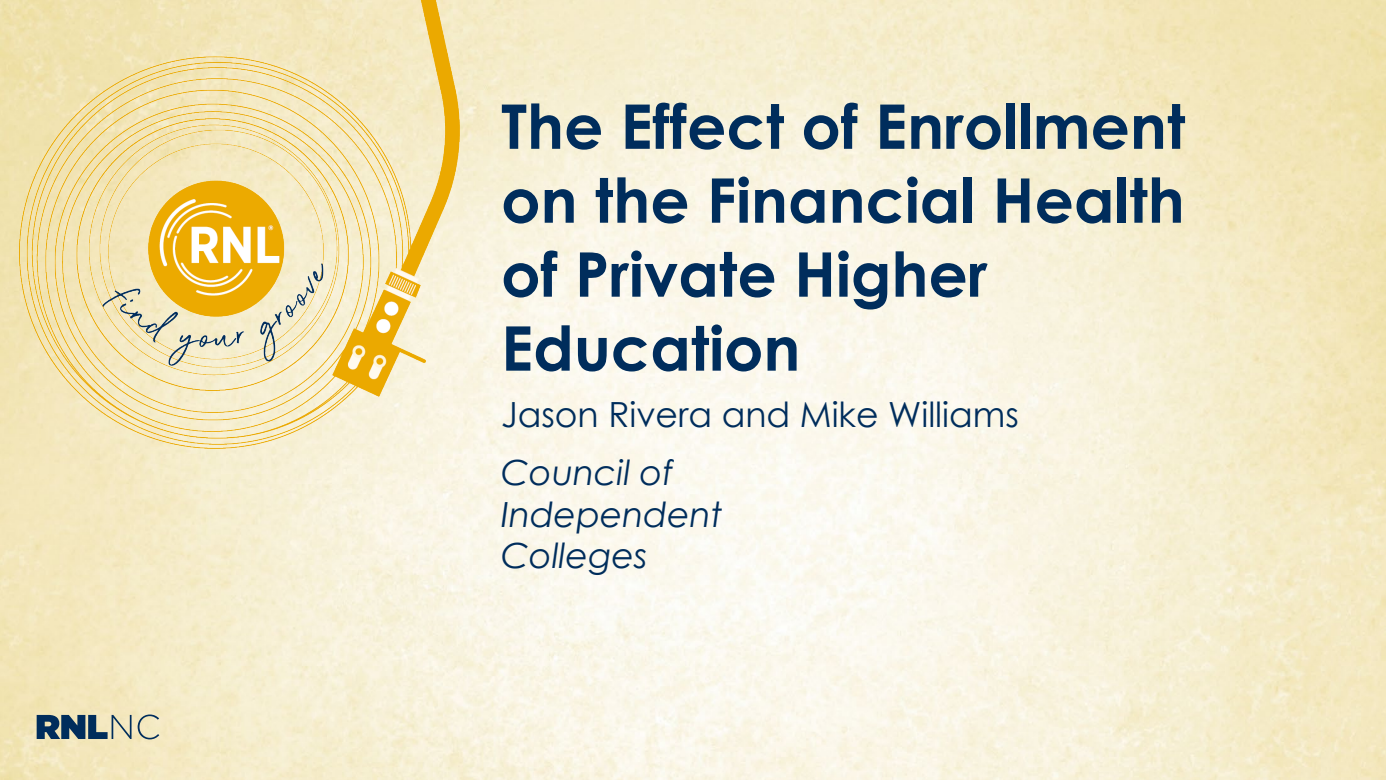
<style>
.page{position:relative;width:1386px;height:780px;background:#fff}
.page>*{position:absolute;margin:0;border:0;box-sizing:border-box;transform-origin:0 0}
.t1{font:700 61.51px/73.9px "Century Gothic";color:#002d5c}
.t2{font:italic 34.65px/41.6px "Century Gothic";color:#002d5c}
.t3{font:34.65px "Century Gothic";color:#002d5c}
</style>
<div class="page">
<img style="left:0;top:0;width:1385px;height:779px">
<img style="left:19px;top:0;width:440px;height:448px">
<svg style="left:37px;top:714px;width:94px;height:24px;background:#6b7f86"></svg>
<svg style="left:138px;top:714px;width:21px;height:25px"></svg>
<p class="t1" style="left:501px;top:87px;width:685px">The Effect of Enrollment on the Financial Health of Private Higher<br>Education</p>
<p class="t3" style="left:501px;top:390px;width:519px">Jason Rivera and Mike Williams</p>
<p class="t2" style="left:501px;top:451px;width:223px">Council of<br>Independent<br>Colleges</p>
</div>
